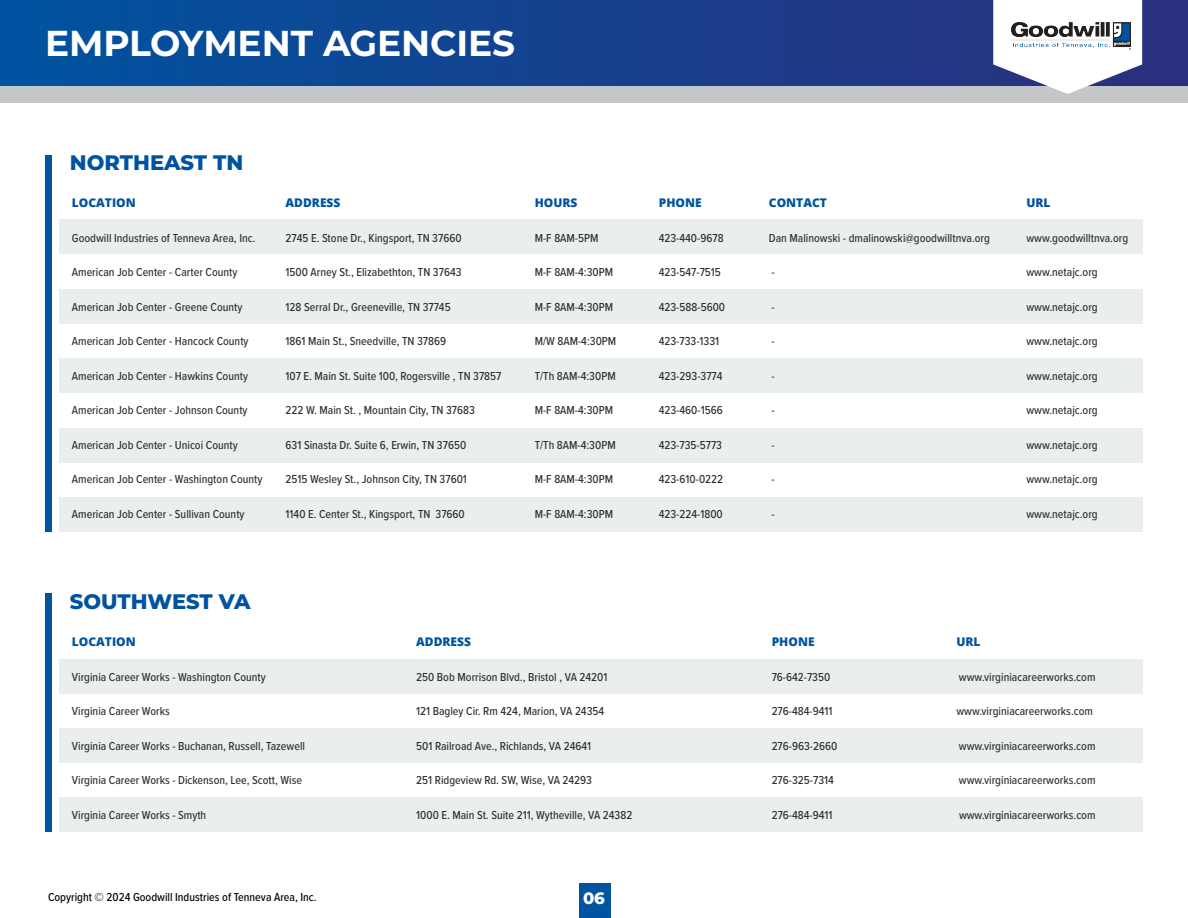
<style>
.page{position:relative;width:1188px;height:918px;background:#fff}
.page>*{position:absolute;margin:0;border:0;box-sizing:border-box;transform-origin:0 0}
.t1{font:700 36px "Montserrat";letter-spacing:-.005em;color:#fff}
.t2{font:800 21px "Montserrat";color:#0053a0}
.t3{font:800 16.5px "Montserrat";color:#fff}
.t4{font:500 12px "Proxima Nova Cond";color:#303030}
.t5{font:800 12px "Open Sans";color:#0053a0}
.t6{font:500 12px "Proxima Nova Cond";color:#000}
</style>
<div class="page">
<svg style="left:0;top:0;width:1188px;height:86px;background:#13428f"></svg>
<div style="left:0;top:86px;width:1188px;height:17px;background:#c3c7c9"></div>
<div style="left:59px;top:219px;width:1084px;height:35px;background:#eaeeef"></div>
<div style="left:59px;top:358px;width:1084px;height:35px;background:#eaeeef"></div>
<div style="left:59px;top:428px;width:1084px;height:34px;background:#eaeeef"></div>
<div style="left:59px;top:497px;width:1084px;height:35px;background:#eaeeef"></div>
<div style="left:59px;top:289px;width:1084px;height:35px;background:#eaeeef"></div>
<div style="left:45px;top:155px;width:6px;height:377px;background:#0053a0"></div>
<div style="left:59px;top:659px;width:1084px;height:34px;background:#eaeeef"></div>
<div style="left:59px;top:728px;width:1084px;height:35px;background:#eaeeef"></div>
<div style="left:59px;top:797px;width:1084px;height:35px;background:#eaeeef"></div>
<div style="left:45px;top:594px;width:6px;height:238px;background:#0053a0"></div>
<svg style="left:993px;top:0;width:149px;height:94px"></svg>
<img style="left:1010px;top:23px;width:120px;height:26px">
<div style="left:579px;top:883px;width:32px;height:35px;background:#0053a0"></div>
<h1 class="t1" style="left:45px;top:17px;width:472px">EMPLOYMENT AGENCIES</h1>
<h2 class="t2" style="left:70px;top:147px;width:175px">NORTHEAST TN</h2>
<p class="t5" style="left:72px;top:194px;width:65px">LOCATION</p>
<p class="t5" style="left:286px;top:194px;width:56px">ADDRESS</p>
<p class="t5" style="left:535px;top:194px;width:44px">HOURS</p>
<p class="t5" style="left:659px;top:194px;width:44px">PHONE</p>
<p class="t5" style="left:769px;top:194px;width:60px">CONTACT</p>
<p class="t5" style="left:1026px;top:194px;width:26px">URL</p>
<p class="t4" style="left:72px;top:229px;width:185px">Goodwill Industries of Tenneva Area, Inc.</p>
<p class="t4" style="left:286px;top:229px;width:178px">2745 E. Stone Dr., Kingsport, TN 37660</p>
<p class="t4" style="left:535px;top:229px;width:65px">M-F 8AM-5PM</p>
<p class="t4" style="left:659px;top:229px;width:66px">423-440-9678</p>
<p class="t4" style="left:769px;top:229px;width:223px">Dan Malinowski - dmalinowski@goodwilltnva.org</p>
<p class="t4" style="left:1026px;top:229px;width:103px">www.goodwilltnva.org</p>
<p class="t4" style="left:72px;top:264px;width:167px">American Job Center - Carter County</p>
<p class="t4" style="left:286px;top:264px;width:178px">1500 Arney St., Elizabethton, TN 37643</p>
<p class="t4" style="left:535px;top:264px;width:80px">M-F 8AM-4:30PM</p>
<p class="t4" style="left:659px;top:264px;width:64px">423-547-7515</p>
<p class="t4" style="left:771px;top:264px;width:5px">-</p>
<p class="t4" style="left:1026px;top:264px;width:73px">www.netajc.org</p>
<p class="t4" style="left:72px;top:298px;width:172px">American Job Center - Greene County</p>
<p class="t4" style="left:286px;top:298px;width:167px">128 Serral Dr., Greeneville, TN 37745</p>
<p class="t4" style="left:535px;top:298px;width:80px">M-F 8AM-4:30PM</p>
<p class="t4" style="left:659px;top:298px;width:68px">423-588-5600</p>
<p class="t4" style="left:771px;top:298px;width:5px">-</p>
<p class="t4" style="left:1026px;top:298px;width:73px">www.netajc.org</p>
<p class="t4" style="left:72px;top:333px;width:178px">American Job Center - Hancock County</p>
<p class="t4" style="left:286px;top:333px;width:162px">1861 Main St., Sneedville, TN 37869</p>
<p class="t4" style="left:535px;top:333px;width:83px">M/W 8AM-4:30PM</p>
<p class="t4" style="left:659px;top:333px;width:62px">423-733-1331</p>
<p class="t4" style="left:771px;top:333px;width:5px">-</p>
<p class="t4" style="left:1026px;top:333px;width:73px">www.netajc.org</p>
<p class="t4" style="left:72px;top:367px;width:178px">American Job Center - Hawkins County</p>
<p class="t4" style="left:286px;top:367px;width:217px">107 E. Main St. Suite 100, Rogersville , TN 37857</p>
<p class="t4" style="left:535px;top:367px;width:83px">T/Th 8AM-4:30PM</p>
<p class="t4" style="left:659px;top:367px;width:65px">423-293-3774</p>
<p class="t4" style="left:771px;top:367px;width:5px">-</p>
<p class="t4" style="left:1026px;top:367px;width:73px">www.netajc.org</p>
<p class="t4" style="left:72px;top:402px;width:177px">American Job Center - Johnson County</p>
<p class="t4" style="left:286px;top:402px;width:191px">222 W. Main St. , Mountain City, TN 37683</p>
<p class="t4" style="left:535px;top:402px;width:80px">M-F 8AM-4:30PM</p>
<p class="t4" style="left:659px;top:402px;width:65px">423-460-1566</p>
<p class="t4" style="left:771px;top:402px;width:5px">-</p>
<p class="t4" style="left:1026px;top:402px;width:73px">www.netajc.org</p>
<p class="t4" style="left:72px;top:436px;width:167px">American Job Center - Unicoi County</p>
<p class="t4" style="left:286px;top:436px;width:182px">631 Sinasta Dr. Suite 6, Erwin, TN 37650</p>
<p class="t4" style="left:535px;top:436px;width:83px">T/Th 8AM-4:30PM</p>
<p class="t4" style="left:659px;top:436px;width:65px">423-735-5773</p>
<p class="t4" style="left:771px;top:436px;width:5px">-</p>
<p class="t4" style="left:1026px;top:436px;width:73px">www.netajc.org</p>
<p class="t4" style="left:72px;top:471px;width:192px">American Job Center - Washington County</p>
<p class="t4" style="left:286px;top:471px;width:183px">2515 Wesley St., Johnson City, TN 37601</p>
<p class="t4" style="left:535px;top:471px;width:80px">M-F 8AM-4:30PM</p>
<p class="t4" style="left:659px;top:471px;width:66px">423-610-0222</p>
<p class="t4" style="left:771px;top:471px;width:5px">-</p>
<p class="t4" style="left:1026px;top:471px;width:73px">www.netajc.org</p>
<p class="t4" style="left:72px;top:505px;width:174px">American Job Center - Sullivan County</p>
<p class="t4" style="left:286px;top:505px;width:181px">1140 E. Center St., Kingsport, TN 37660</p>
<p class="t4" style="left:535px;top:505px;width:80px">M-F 8AM-4:30PM</p>
<p class="t4" style="left:659px;top:505px;width:66px">423-224-1800</p>
<p class="t4" style="left:771px;top:505px;width:5px">-</p>
<p class="t4" style="left:1026px;top:505px;width:73px">www.netajc.org</p>
<h2 class="t2" style="left:70px;top:586px;width:182px">SOUTHWEST VA</h2>
<p class="t5" style="left:72px;top:633px;width:65px">LOCATION</p>
<p class="t5" style="left:416px;top:633px;width:56px">ADDRESS</p>
<p class="t5" style="left:772px;top:633px;width:44px">PHONE</p>
<p class="t5" style="left:956px;top:633px;width:26px">URL</p>
<p class="t4" style="left:72px;top:668px;width:195px">Virginia Career Works - Washington County</p>
<p class="t4" style="left:416px;top:668px;width:193px">250 Bob Morrison Blvd., Bristol , VA 24201</p>
<p class="t4" style="left:772px;top:668px;width:60px">76-642-7350</p>
<p class="t4" style="left:959px;top:668px;width:138px">www.virginiacareerworks.com</p>
<p class="t4" style="left:72px;top:702px;width:99px">Virginia Career Works</p>
<p class="t4" style="left:416px;top:702px;width:190px">121 Bagley Cir. Rm 424, Marion, VA 24354</p>
<p class="t4" style="left:772px;top:702px;width:62px">276-484-9411</p>
<p class="t4" style="left:956px;top:702px;width:138px">www.virginiacareerworks.com</p>
<p class="t4" style="left:72px;top:737px;width:235px">Virginia Career Works - Buchanan, Russell, Tazewell</p>
<p class="t4" style="left:416px;top:737px;width:176px">501 Railroad Ave., Richlands, VA 24641</p>
<p class="t4" style="left:772px;top:737px;width:67px">276-963-2660</p>
<p class="t4" style="left:959px;top:737px;width:138px">www.virginiacareerworks.com</p>
<p class="t4" style="left:72px;top:771px;width:232px">Virginia Career Works - Dickenson, Lee, Scott, Wise</p>
<p class="t4" style="left:416px;top:771px;width:177px">251 Ridgeview Rd. SW, Wise, VA 24293</p>
<p class="t4" style="left:772px;top:771px;width:64px">276-325-7314</p>
<p class="t4" style="left:959px;top:771px;width:138px">www.virginiacareerworks.com</p>
<p class="t4" style="left:72px;top:806px;width:136px">Virginia Career Works - Smyth</p>
<p class="t4" style="left:416px;top:806px;width:218px">1000 E. Main St. Suite 211, Wytheville, VA 24382</p>
<p class="t4" style="left:772px;top:806px;width:62px">276-484-9411</p>
<p class="t4" style="left:959px;top:806px;width:138px">www.virginiacareerworks.com</p>
<p class="t6" style="left:48px;top:888px;width:270px">Copyright © 2024 Goodwill Industries of Tenneva Area, Inc.</p>
<h3 class="t3" style="left:583px;top:886px;width:23px">06</h3>
</div>
